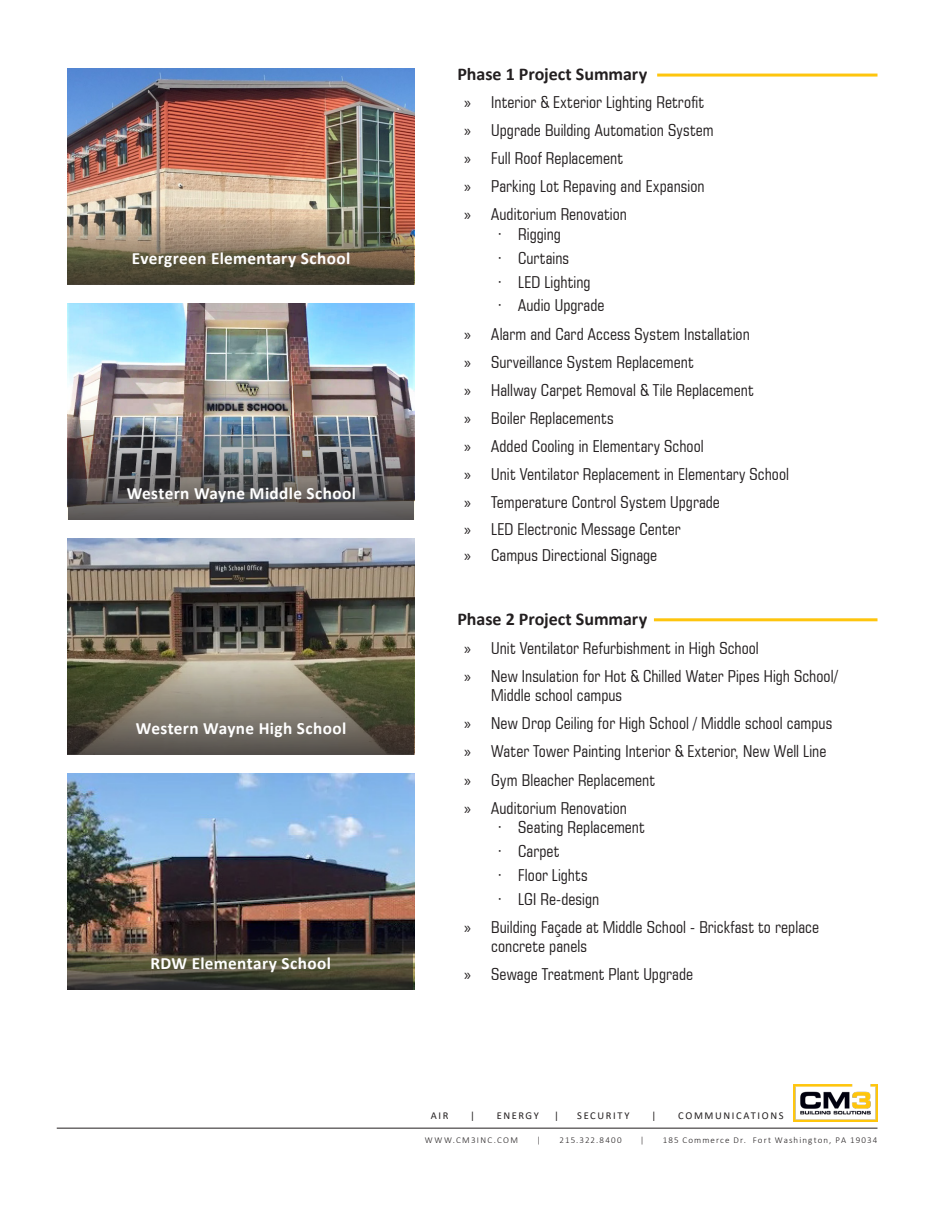
<style>
.page{position:relative;width:945px;height:1215px;background:#fff}
.page>*{position:absolute;margin:0;border:0;box-sizing:border-box;transform-origin:0 0}
.t1{font:700 18px "Calibri";color:#231f20}
.t2{font:700 17.25px "Calibri";letter-spacing:.02em;color:#fff}
.t3{font:condensed 16.5px/28.2px "Square 721 BT";letter-spacing:.005em;color:#231f20}
.t4{font:10.5px "Calibri";letter-spacing:.155em;color:#231f20}
.t5{font:300 9px "Calibri";letter-spacing:.125em;color:#231f20}
.t6{font:300 9px "Calibri";letter-spacing:.16em;color:#231f20}
.s1{font-family:"Myriad Pro";font-stretch:normal}
</style>
<div class="page">
<hr style="left:57px;top:1128px;width:821px;height:1px;background:#231f20">
<img style="left:794px;top:1085px;width:83px;height:36px">
<img style="left:68px;top:69px;width:346px;height:150px">
<svg style="left:68px;top:219px;width:346px;height:66px;background:#766954"></svg>
<img style="left:68px;top:304px;width:346px;height:117px">
<img style="left:68px;top:421px;width:346px;height:99px">
<img style="left:68px;top:539px;width:346px;height:117px">
<svg style="left:68px;top:656px;width:346px;height:99px;background:#6f6c5a"></svg>
<img style="left:68px;top:774px;width:346px;height:216px">
<svg style="left:68px;top:925px;width:345px;height:65px;background:#423c31"></svg>
<hr style="left:657px;top:74px;width:221px;height:3px;background:#fec50d">
<hr style="left:654px;top:618px;width:223px;height:3px;background:#fec50d">
<p class="t2" style="left:132px;top:246px;width:220px">Evergreen Elementary School</p>
<p class="t2" style="left:127px;top:481px;width:231px">Western Wayne Middle School</p>
<p class="t2" style="left:136px;top:716px;width:212px">Western Wayne High School</p>
<p class="t2" style="left:151px;top:951px;width:182px">RDW Elementary School</p>
<p class="t1" style="left:458px;top:61px;width:191px">Phase 1 Project Summary</p>
<p class="t3" style="left:464px;top:88px;width:251px"><span class="s1">»</span> Interior &amp; Exterior Lighting Retrofit <span class="s1">»</span> Upgrade Building Automation System <span class="s1">»</span> Full Roof Replacement<br><span class="s1">»</span> Parking Lot Repaving and Expansion <span class="s1">»</span> Auditorium Renovation</p>
<p class="t3" style="left:498px;top:222px;width:108px;line-height:23.9px">∙ Rigging<br>∙ Curtains<br>∙ LED Lighting<br>∙ Audio Upgrade</p>
<p class="t3" style="left:464px;top:319px;width:326px"><span class="s1">»</span> Alarm and Card Access System Installation<br><span class="s1">»</span> Surveillance System Replacement<br><span class="s1">»</span> Hallway Carpet Removal &amp; Tile Replacement<br><span class="s1">»</span> Boiler Replacements<br><span class="s1">»</span> Added Cooling in Elementary School<br><span class="s1">»</span> Unit Ventilator Replacement in Elementary School <span class="s1">»</span> Temperature Control System Upgrade</p>
<p class="t3" style="left:464px;top:515px;width:218px;line-height:26.2px"><span class="s1">»</span> LED Electronic Message Center <span class="s1">»</span> Campus Directional Signage</p>
<p class="t1" style="left:458px;top:607px;width:191px">Phase 2 Project Summary</p>
<p class="t3" style="left:464px;top:633px;width:375px"><span class="s1">»</span> Unit Ventilator Refurbishment in High School<br><span class="s1">»</span> New Insulation for Hot &amp; Chilled Water Pipes High School/</p>
<p class="t3" style="left:464px;top:681px;width:369px;text-indent:27px">Middle school campus<br><span class="s1">»</span> New Drop Ceiling for High School / Middle school campus <span class="s1">»</span> Water Tower Painting Interior &amp; Exterior, New Well Line <span class="s1">»</span> Gym Bleacher Replacement<br><span class="s1">»</span> Auditorium Renovation</p>
<p class="t3" style="left:498px;top:815px;width:148px;line-height:23.9px">∙ Seating Replacement ∙ Carpet<br>∙ Floor Lights<br>∙ LGI Re-design</p>
<p class="t3" style="left:491px;top:917px;width:329px;line-height:19.5px;text-indent:-27px"><span class="s1">»</span> Building Façade at Middle School - Brickfast to replace concrete panels</p>
<p class="t3" style="left:464px;top:960px;width:230px"><span class="s1">»</span> Sewage Treatment Plant Upgrade</p>
<p class="t4" style="left:431px;top:1108px;width:19px">AIR</p>
<p class="t4" style="left:470px;top:1108px;width:6px">|</p>
<p class="t4" style="left:497px;top:1108px;width:44px">ENERGY</p>
<p class="t4" style="left:554px;top:1108px;width:6px">|</p>
<p class="t4" style="left:577px;top:1108px;width:54px">SECURITY</p>
<p class="t4" style="left:652px;top:1108px;width:6px">|</p>
<p class="t4" style="left:678px;top:1108px;width:107px">COMMUNICATIONS</p>
<p class="t6" style="left:425px;top:1134px;width:95px">WWW.CM3INC.COM</p>
<p class="t5" style="left:537px;top:1134px;width:6px">|</p>
<p class="t5" style="left:560px;top:1134px;width:64px">215.322.8400</p>
<p class="t5" style="left:640px;top:1134px;width:6px">|</p>
<p class="t5" style="left:663px;top:1134px;width:216px">185 Commerce Dr. Fort Washington, PA 19034</p>
</div>
